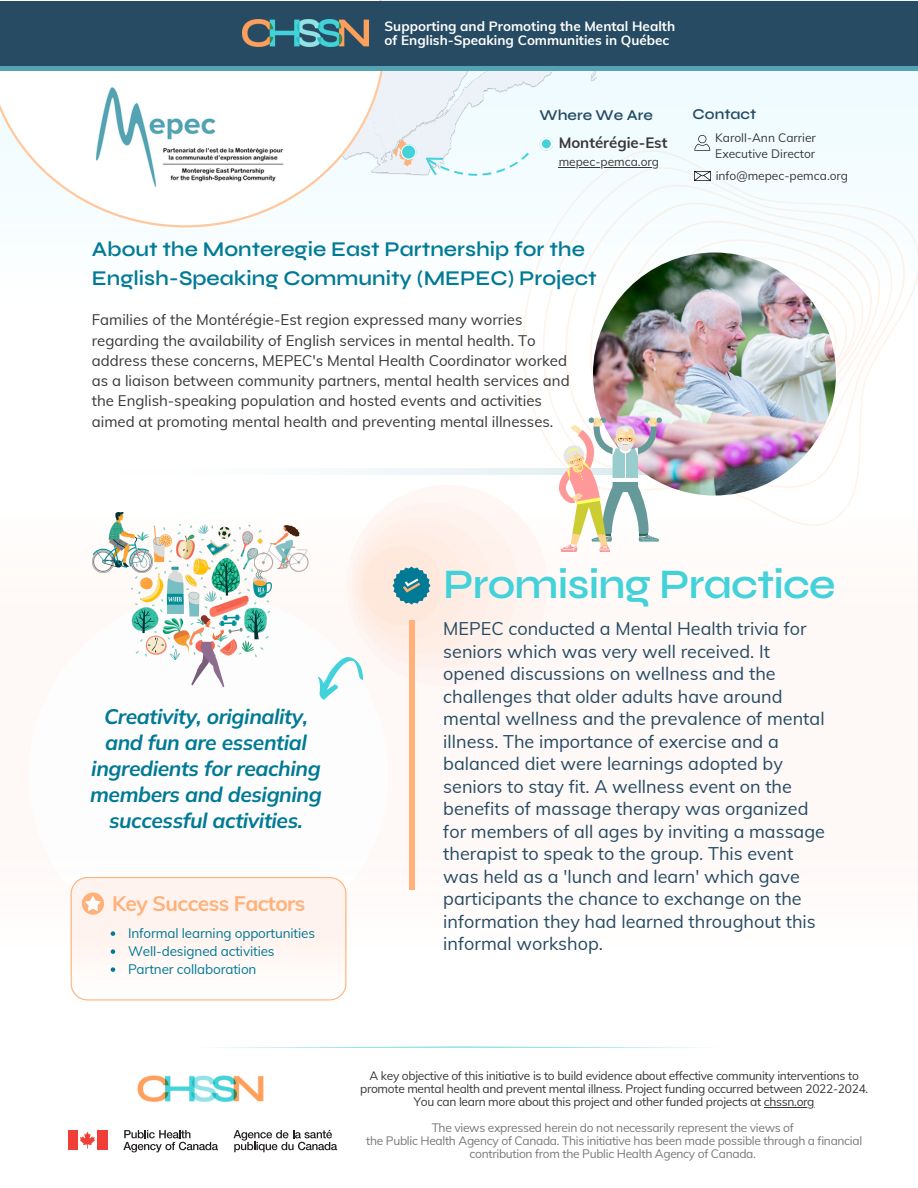
<style>
.page{position:relative;width:918px;height:1188px;background:#fff}
.page>*{position:absolute;margin:0;border:0;box-sizing:border-box;transform-origin:0 0}
.t1{font:600 42px "Syne";letter-spacing:-.02em;color:#43d1da}
.t2{font:italic 700 21px/25.8px "Mulish";letter-spacing:-.02em;color:#007a95;text-align:center}
.t3{font:600 21px/29.2px "Syne";color:#007a95}
.t4{font:700 21px "Mulish";letter-spacing:-.025em;color:#ffb179}
.t5{font:18px/22.5px "Mulish";color:#264b63}
.t6{font:15px/20.2px "Muli";color:#383737}
.t7{font:600 15px "Syne";color:#264b63}
.t8{font:700 15px "Mulish";color:#383737}
.t9{font:700 13.5px "Muli";color:#fff}
.t10{font:13.5px "Mulish";letter-spacing:-.01em;color:#007a95}
.t11{font:12px/13px "Mulish";letter-spacing:-.025em;color:#373737;text-align:center}
.t12{font:12px/13px "Mulish";letter-spacing:-.025em;color:#7a7878;text-align:center}
.t13{font:12px/16px "Mulish";color:#383737}
</style>
<div class="page">
<div style="left:409px;top:620px;width:5px;height:270px;background:#ffb179"></div>
<img style="left:386px;top:0;width:259px;height:176px">
<svg style="left:0;top:0;width:386px;height:227px"></svg>
<img style="left:82px;top:80px;width:206px;height:116px;border-radius:10px">
<svg style="left:444px;top:65px;width:474px;height:404px"></svg>
<svg style="left:470px;top:79px;width:448px;height:390px;fill:#f0fbff"></svg>
<svg style="left:498px;top:106px;width:420px;height:420px"></svg>
<svg style="left:530px;top:134px;width:388px;height:376px"></svg>
<svg style="left:564px;top:162px;width:343px;height:323px"></svg>
<svg style="left:599px;top:191px;width:293px;height:274px"></svg>
<svg style="left:669px;top:248px;width:197px;height:185px"></svg>
<svg style="left:357px;top:469px;width:202px;height:6px"></svg>
<svg style="left:401px;top:144px;width:15px;height:16px"></svg>
<svg style="left:425px;top:120px;width:106px;height:78px"></svg>
<svg style="left:71px;top:877px;width:275px;height:123px"></svg>
<img style="left:593px;top:253px;width:243px;height:243px;border-radius:50%">
<svg style="left:694px;top:135px;width:16px;height:16px"></svg>
<img style="left:695px;top:171px;width:15px;height:9px">
<svg style="left:540px;top:137px;width:13px;height:14px"></svg>
<hr style="left:559px;top:167px;width:100px;height:1px;background:#383737">
<img style="left:132px;top:525px;width:122px;height:135px">
<svg style="left:254px;top:485px;width:294px;height:226px"></svg>
<img style="left:92px;top:513px;width:61px;height:59px">
<svg style="left:189px;top:615px;width:38px;height:72px"></svg>
<img style="left:559px;top:417px;width:103px;height:135px">
<svg style="left:212px;top:1046px;width:494px;height:2px"></svg>
<hr style="left:764px;top:1107px;width:50px;height:1px;background:#373737">
<img style="left:137px;top:1075px;width:127px;height:27px">
<div style="left:68px;top:1130px;width:9px;height:20px;background:#ef3f36"></div>
<svg style="left:80px;top:1132px;width:15px;height:16px"></svg>
<div style="left:97px;top:1130px;width:10px;height:20px;background:#ef3f36"></div>
<svg style="left:123px;top:1130px;width:95px;height:22px"></svg>
<svg style="left:233px;top:1130px;width:104px;height:22px"></svg>
<div style="left:0;top:66px;width:918px;height:5px;background:#54a3b3"></div>
<div style="left:0;top:1px;width:918px;height:64px;background:#264b63"></div>
<img style="left:243px;top:20px;width:126px;height:27px">
<p class="t9" style="left:385px;top:17px;width:292px">Supporting and Promoting the Mental Health</p>
<p class="t9" style="left:385px;top:32px;width:286px">of English-Speaking Communities in Québec</p>
<p class="t7" style="left:540px;top:106px;width:115px">Where We Are</p>
<p class="t8" style="left:559px;top:133px;width:110px">Montérégie-Est</p>
<p class="t13" style="left:559px;top:154px;width:102px">mepec-pemca.org</p>
<p class="t3" style="left:92px;top:234px;width:506px">About the Monteregie East Partnership for the<br>English-Speaking Community (MEPEC) Project</p>
<p class="t6" style="left:92px;top:310px;width:479px">Families of the Montérégie-Est region expressed many worries regarding the availability of English services in mental health. To address these concerns, MEPEC's Mental Health Coordinator worked as a liaison between community partners, mental health services and the English-speaking population and hosted events and activities aimed at promoting mental health and preventing mental illnesses.</p>
<p class="t7" style="left:693px;top:105px;width:65px">Contact</p>
<p class="t13" style="left:715px;top:129px;width:102px">Karoll-Ann Carrier<br>Executive Director</p>
<p class="t13" style="left:716px;top:167px;width:134px">info@mepec-pemca.org</p>
<p class="t2" style="left:90px;top:703px;width:233px">Creativity, originality, and fun are essential ingredients for reaching members and designing successful activities.</p>
<p class="t4" style="left:112px;top:890px;width:195px">Key Success Factors</p>
<p class="t10" style="left:128px;top:925px;width:189px">Informal learning opportunities</p>
<p class="t10" style="left:128px;top:943px;width:148px">Well-designed activities</p>
<p class="t10" style="left:128px;top:961px;width:130px">Partner collaboration</p>
<p class="t1" style="left:443px;top:559px;width:394px">Promising Practice</p>
<p class="t5" style="left:443px;top:617px;width:383px">MEPEC conducted a Mental Health trivia for seniors which was very well received. It opened discussions on wellness and the challenges that older adults have around mental wellness and the prevalence of mental illness. The importance of exercise and a balanced diet were learnings adopted by seniors to stay fit. A wellness event on the benefits of massage therapy was organized for members of all ages by inviting a massage therapist to speak to the group. This event was held as a 'lunch and learn' which gave participants the chance to exchange on the information they had learned throughout this informal workshop.</p>
<p class="t11" style="left:360px;top:1069px;width:510px">A key objective of this initiative is to build evidence about effective community interventions to promote mental health and prevent mental illness. Project funding occurred between 2022-2024.</p>
<p class="t11" style="left:414px;top:1095px;width:402px">You can learn more about this project and other funded projects at chssn.org</p>
<p class="t12" style="left:432px;top:1121px;width:364px">The views expressed herein do not necessarily represent the views of</p>
<p class="t12" style="left:366px;top:1134px;width:498px">the Public Health Agency of Canada. This initiative has been made possible through a financial contribution from the Public Health Agency of Canada.</p>
</div>
